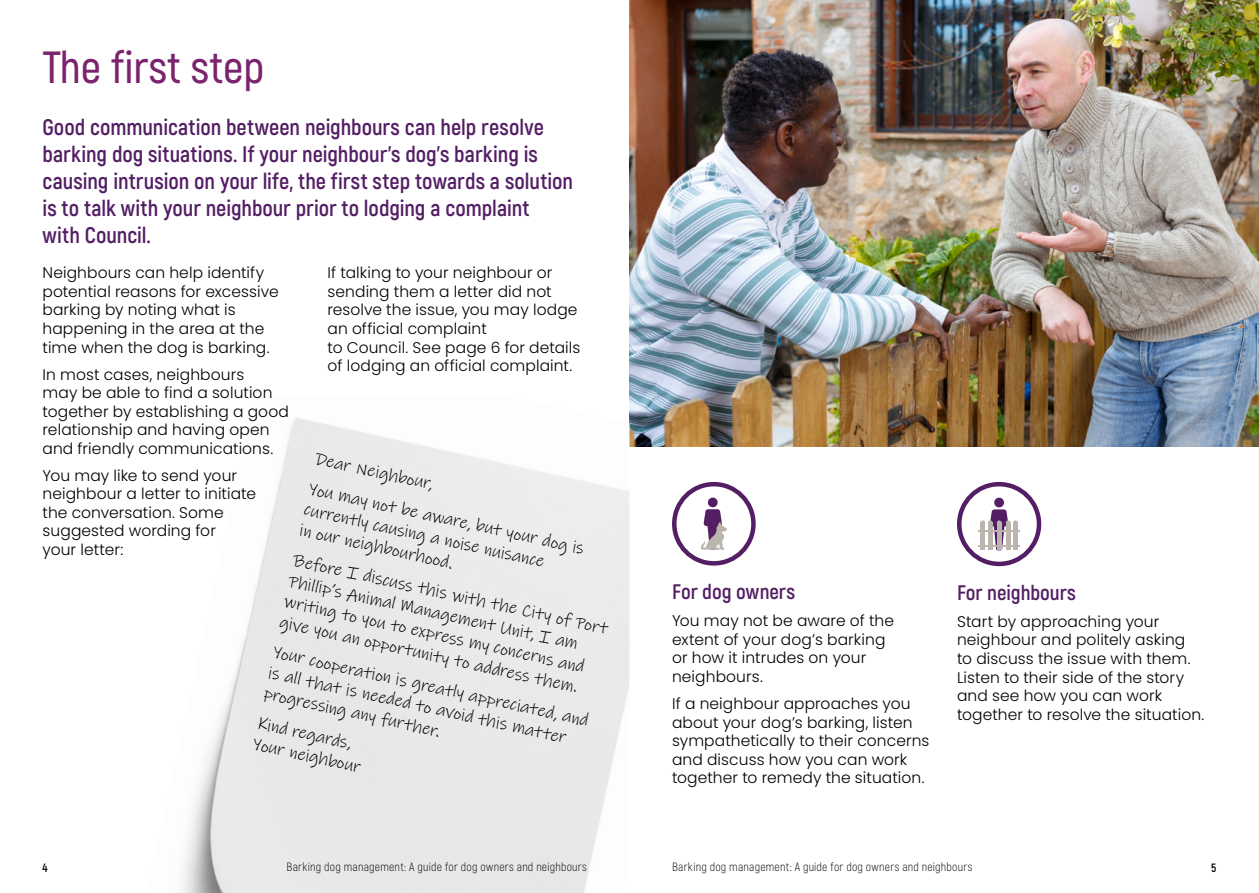
<style>
.page{position:relative;width:1259px;height:893px;background:#fff}
.page>*{position:absolute;margin:0;border:0;box-sizing:border-box;transform-origin:0 0}
.t1{font:600 45px "Akrobat";color:#7b246d}
.t2{font:700 22.5px/27px "Akrobat";color:#531e64}
.t3{font:700 21px "Akrobat";color:#531e64}
.t4{font:17.55px/21.1px "Ink Free";color:#000}
.t5{font:300 15.45px/18.6px "Poppins";letter-spacing:.005em;color:#000}
.t6{font:300 12px "Akrobat";letter-spacing:.015em;color:#000}
.t7{font:700 12px "Akrobat";color:#000}
</style>
<div class="page">
<img style="left:629px;top:0;width:630px;height:446px">
<div style="left:672px;top:482px;width:83px;height:84px;border:4px solid #531e64;border-radius:50%"></div>
<div style="left:708px;top:498px;width:9px;height:9px;background:#531e64;border-radius:50%"></div>
<svg style="left:701px;top:509px;width:26px;height:41px"></svg>
<div style="left:957px;top:482px;width:84px;height:84px;border:4px solid #531e64;border-radius:50%"></div>
<div style="left:994px;top:498px;width:10px;height:9px;background:#531e64;border-radius:50%"></div>
<hr style="left:978px;top:530px;width:42px;height:1px;background:#bbb5ad">
<hr style="left:978px;top:546px;width:42px;height:1px;background:#bbb5ad">
<svg style="left:980px;top:509px;width:37px;height:41px"></svg>
<img style="left:182px;top:418px;width:447px;height:475px">
<h1 class="t1" style="left:43px;top:39px;width:223px">The first step</h1>
<p class="t2" style="left:43px;top:113px;width:532px">Good communication between neighbours can help resolve barking dog situations. If your neighbour’s dog’s barking is causing intrusion on your life, the first step towards a solution is to talk with your neighbour prior to lodging a complaint<br>with Council.</p>
<p class="t5" style="left:43px;top:264px;width:238px">Neighbours can help identify potential reasons for excessive barking by noting what is happening in the area at the time when the dog is barking.</p>
<p class="t5" style="left:43px;top:365px;width:248px">In most cases, neighbours<br>may be able to find a solution together by establishing a good relationship and having open and friendly communications.</p>
<p class="t5" style="left:43px;top:466px;width:215px">You may like to send your neighbour a letter to initiate the conversation. Some suggested wording for<br>your letter:</p>
<p class="t5" style="left:327px;top:264px;width:254px">If talking to your neighbour or sending them a letter did not resolve the issue, you may lodge an official complaint<br>to Council. See page 6 for details of lodging an official complaint.</p>
<p class="t4" style="left:319px;top:443px;width:283px;line-height:31.3px;rotate:12deg">Dear Neighbour,<br>You may not be aware, but your dog is</p>
<p class="t4" style="left:306px;top:499px;width:247px;rotate:12deg">currently causing a noise nuisance in our neighbourhood.</p>
<p class="t4" style="left:295px;top:550px;width:324px;rotate:12deg">Before I discuss this with the City of Port Phillip’s Animal Management Unit, I am writing to you to express my concerns and give you an opportunity to address them.</p>
<p class="t4" style="left:275px;top:642px;width:324px;rotate:12deg">Your cooperation is greatly appreciated, and is all that is needed to avoid this matter progressing any further.</p>
<p class="t4" style="left:260px;top:713px;width:112px;rotate:12deg">Kind regards,<br>Your neighbour</p>
<h3 class="t3" style="left:672px;top:579px;width:125px">For dog owners</h3>
<p class="t5" style="left:672px;top:612px;width:223px">You may not be aware of the extent of your dog’s barking or how it intrudes on your neighbours.</p>
<p class="t5" style="left:672px;top:694px;width:259px">If a neighbour approaches you about your dog’s barking, listen sympathetically to their concerns and discuss how you can work together to remedy the situation.</p>
<h3 class="t3" style="left:957px;top:579px;width:121px">For neighbours</h3>
<p class="t5" style="left:957px;top:612px;width:249px">Start by approaching your neighbour and politely asking to discuss the issue with them.<br>Listen to their side of the story and see how you can work together to resolve the situation.</p>
<p class="t7" style="left:43px;top:860px;width:7px">4</p>
<p class="t6" style="left:286px;top:860px;width:302px">Barking dog management: A guide for dog owners and neighbours</p>
<p class="t6" style="left:672px;top:860px;width:302px">Barking dog management: A guide for dog owners and neighbours</p>
<p class="t7" style="left:1211px;top:860px;width:7px">5</p>
</div>
